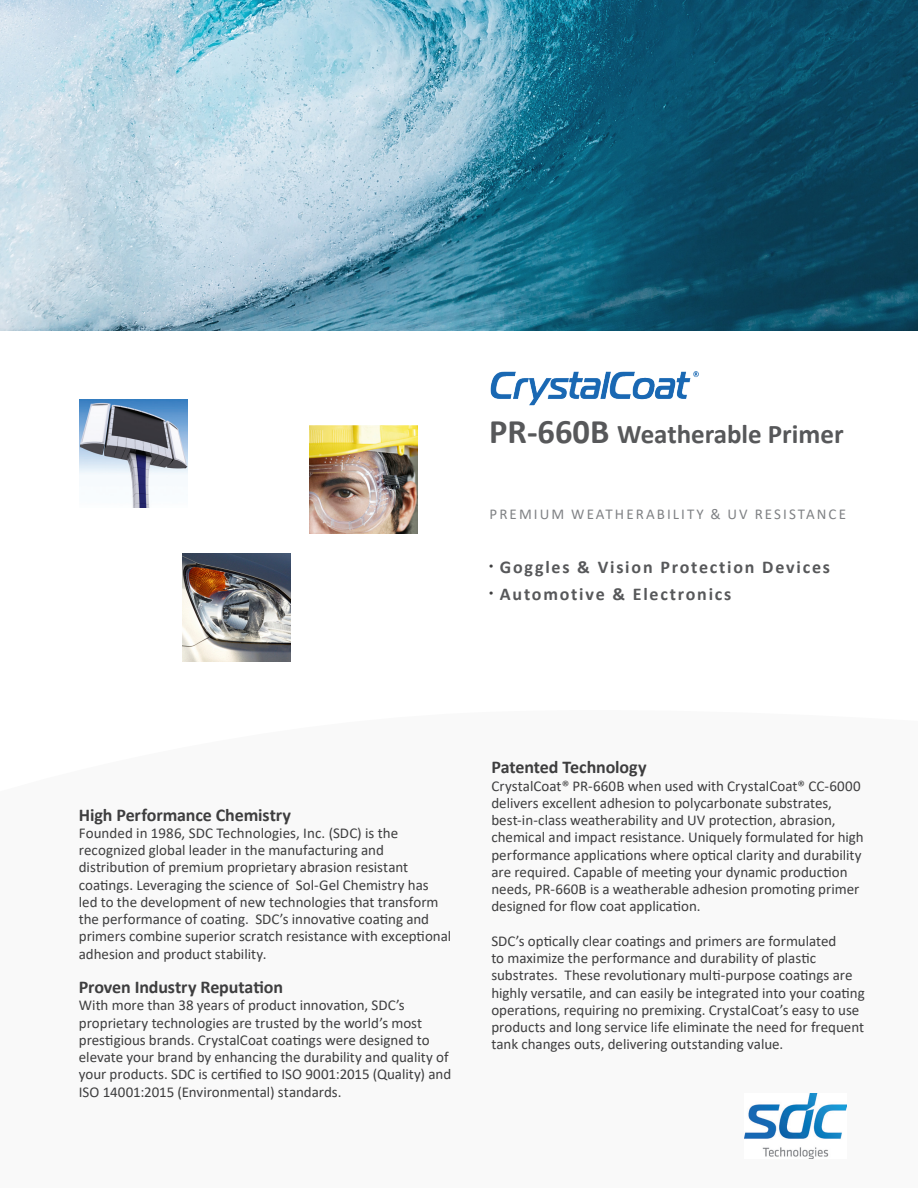
<style>
.page{position:relative;width:918px;height:1188px;background:#fff}
.page>*{position:absolute;margin:0;border:0;box-sizing:border-box;transform-origin:0 0}
.t1{font:700 27px "Calibri";color:#57585a}
.t2{font:700 18px "Calibri";letter-spacing:-.005em;color:#3e3e3f}
.t3{font:700 18px "Calibri";letter-spacing:.1em;color:#57585a}
.t4{font:15px/17.2px "Calibri";color:#3e3e3f}
.t5{font:15px "Calibri";letter-spacing:.14em;color:#808285}
.s1{font-size:34.5px}
</style>
<div class="page">
<img style="left:182px;top:554px;width:108px;height:108px">
<img style="left:0;top:0;width:918px;height:330px">
<img style="left:80px;top:400px;width:108px;height:108px">
<img style="left:310px;top:426px;width:108px;height:108px">
<img style="left:744px;top:1094px;width:102px;height:64px">
<img style="left:490px;top:371px;width:209px;height:34px">
<p class="t1" style="left:489px;top:415px;width:356px"><span class="s1">PR-660B</span> Weatherable Primer</p>
<p class="t5" style="left:490px;top:504px;width:358px">PREMIUM WEATHERABILITY &amp; UV RESISTANCE</p>
<p class="t3" style="left:489px;top:554px;width:342px"><sup>•</sup> Goggles &amp; Vision Protection Devices</p>
<p class="t3" style="left:489px;top:581px;width:244px"><sup>•</sup> Automotive &amp; Electronics</p>
<p class="t2" style="left:79px;top:802px;width:214px">High Performance Chemistry</p>
<p class="t4" style="left:79px;top:824px;width:374px">Founded in 1986, SDC Technologies, Inc. (SDC) is the recognized global leader in the manufacturing and distribution of premium proprietary abrasion resistant coatings. Leveraging the science of Sol-Gel Chemistry has<br>led to the development of new technologies that transform the performance of coating. SDC’s innovative coating and primers combine superior scratch resistance with exceptional adhesion and product stability.</p>
<p class="t2" style="left:79px;top:974px;width:206px">Proven Industry Reputation</p>
<p class="t4" style="left:79px;top:996px;width:374px">With more than 38 years of product innovation, SDC’s proprietary technologies are trusted by the world’s most prestigious brands. CrystalCoat coatings were designed to elevate your brand by enhancing the durability and quality of your products. SDC is certified to ISO 9001:2015 (Quality) and ISO 14001:2015 (Environmental) standards.</p>
<p class="t2" style="left:491px;top:755px;width:157px">Patented Technology</p>
<p class="t4" style="left:491px;top:777px;width:374px">CrystalCoat® PR-660B when used with CrystalCoat® CC-6000 delivers excellent adhesion to polycarbonate substrates, best-in-class weatherability and UV protection, abrasion, chemical and impact resistance. Uniquely formulated for high performance applications where optical clarity and durability are required. Capable of meeting your dynamic production needs, PR-660B is a weatherable adhesion promoting primer designed for flow coat application.</p>
<p class="t4" style="left:491px;top:932px;width:375px">SDC’s optically clear coatings and primers are formulated<br>to maximize the performance and durability of plastic substrates. These revolutionary multi-purpose coatings are highly versatile, and can easily be integrated into your coating operations, requiring no premixing. CrystalCoat’s easy to use products and long service life eliminate the need for frequent tank changes outs, delivering outstanding value.</p>
</div>
